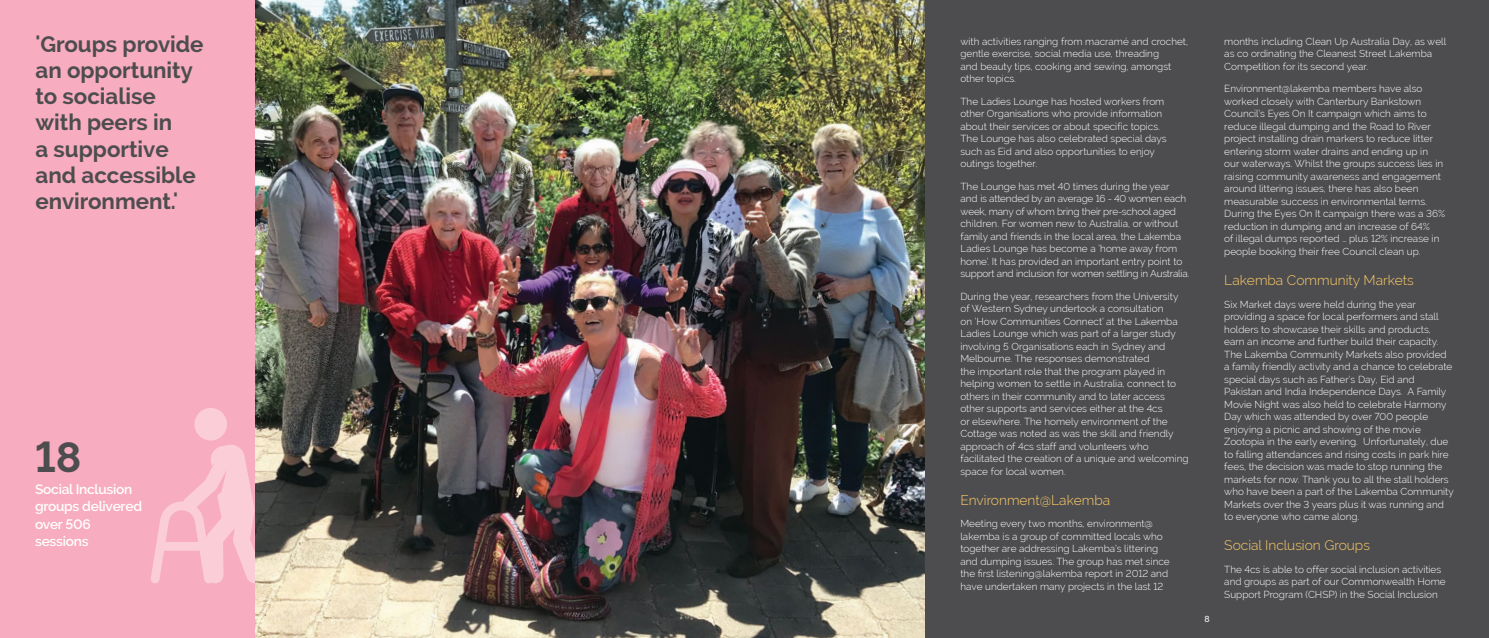
<style>
.page{position:relative;width:1489px;height:638px;background:#fff}
.page>*{position:absolute;margin:0;border:0;box-sizing:border-box;transform-origin:0 0}
.t1{font:700 42.5px "Raleway";color:#4d4d4f}
.t2{font:700 22.5px/26.2px "Raleway";color:#4d4d4f}
.t3{font:300 13.75px "Raleway";color:#ffcd67}
.t4{font:600 13.75px/17.5px "Raleway";letter-spacing:-.02em;color:#fff}
.t5{font:300 10px/12.5px "Raleway";color:#fff}
.t6{font:500 8.75px "Raleway";color:#fff}
</style>
<div class="page">
<div style="left:0;top:0;width:1488px;height:638px;background:#4d4d4f"></div>
<img style="left:254px;top:0;width:670px;height:638px">
<div style="left:0;top:0;width:254px;height:638px;background:#f7acbf"></div>
<svg style="left:151px;top:408px;width:103px;height:176px"></svg>
<h2 class="t2" style="left:35px;top:31px;width:170px">'Groups provide an opportunity to socialise with peers in<br>a supportive and accessible environment.'</h2>
<h1 class="t1" style="left:35px;top:432px;width:48px">18</h1>
<h3 class="t4" style="left:35px;top:480px;width:109px">Social Inclusion groups delivered over 506 sessions</h3>
<p class="t5" style="left:960px;top:35px;width:229px">with activities ranging from macramé and crochet, gentle exercise, social media use, threading<br>and beauty tips, cooking and sewing, amongst other topics.</p>
<p class="t5" style="left:960px;top:95px;width:207px">The Ladies Lounge has hosted workers from other Organisations who provide information about their services or about specific topics.<br>The Lounge has also celebrated special days such as Eid and also opportunities to enjoy outings together.</p>
<p class="t5" style="left:960px;top:180px;width:230px">The Lounge has met 40 times during the year and is attended by an average 16 - 40 women each week, many of whom bring their pre-school aged children. For women new to Australia, or without family and friends in the local area, the Lakemba Ladies Lounge has become a ‘home away from home’. It has provided an important entry point to support and inclusion for women settling in Australia.</p>
<p class="t5" style="left:960px;top:290px;width:229px">During the year, researchers from the University of Western Sydney undertook a consultation<br>on ‘How Communities Connect’ at the Lakemba Ladies Lounge which was part of a larger study involving 5 Organisations each in Sydney and Melbourne. The responses demonstrated<br>the important role that the program played in helping women to settle in Australia, connect to others in their community and to later access other supports and services either at the 4cs<br>or elsewhere. The homely environment of the Cottage was noted as was the skill and friendly approach of 4cs staff and volunteers who facilitated the creation of a unique and welcoming space for local women.</p>
<h3 class="t3" style="left:960px;top:492px;width:151px">Environment@Lakemba</h3>
<p class="t5" style="left:960px;top:517px;width:211px">Meeting every two months, environment@ lakemba is a group of committed locals who together are addressing Lakemba’s littering and dumping issues. The group has met since the first listening@lakemba report in 2012 and have undertaken many projects in the last 12</p>
<p class="t6" style="left:366px;top:614px;width:6px">7</p>
<p class="t6" style="left:1204px;top:614px;width:7px">8</p>
<p class="t5" style="left:1224px;top:35px;width:223px">months including Clean Up Australia Day, as well as co ordinating the Cleanest Street Lakemba<br>Competition for its second year.</p>
<p class="t5" style="left:1224px;top:83px;width:222px">Environment@lakemba members have also worked closely with Canterbury Bankstown Council’s Eyes On It campaign which aims to reduce illegal dumping and the Road to River project installing drain markers to reduce litter entering storm water drains and ending up in our waterways. Whilst the groups success lies in raising community awareness and engagement around littering issues, there has also been measurable success in environmental terms.<br>During the Eyes On It campaign there was a 36% reduction in dumping and an increase of 64%<br>of illegal dumps reported … plus 12% increase in people booking their free Council clean up.</p>
<h3 class="t3" style="left:1224px;top:272px;width:191px">Lakemba Community Markets</h3>
<p class="t5" style="left:1224px;top:298px;width:231px">Six Market days were held during the year providing a space for local performers and stall holders to showcase their skills and products,<br>earn an income and further build their capacity.<br>The Lakemba Community Markets also provided a family friendly activity and a chance to celebrate special days such as Father’s Day, Eid and Pakistan and India Independence Days. A Family Movie Night was also held to celebrate Harmony Day which was attended by over 700 people enjoying a picnic and showing of the movie Zootopia in the early evening. Unfortunately, due to falling attendances and rising costs in park hire fees, the decision was made to stop running the markets for now. Thank you to all the stall holders who have been a part of the Lakemba Community Markets over the 3 years plus it was running and to everyone who came along.</p>
<h3 class="t3" style="left:1224px;top:537px;width:147px">Social Inclusion Groups</h3>
<p class="t5" style="left:1224px;top:563px;width:223px">The 4cs is able to offer social inclusion activities and groups as part of our Commonwealth Home<br>Support Program (CHSP) in the Social Inclusion</p>
</div>
